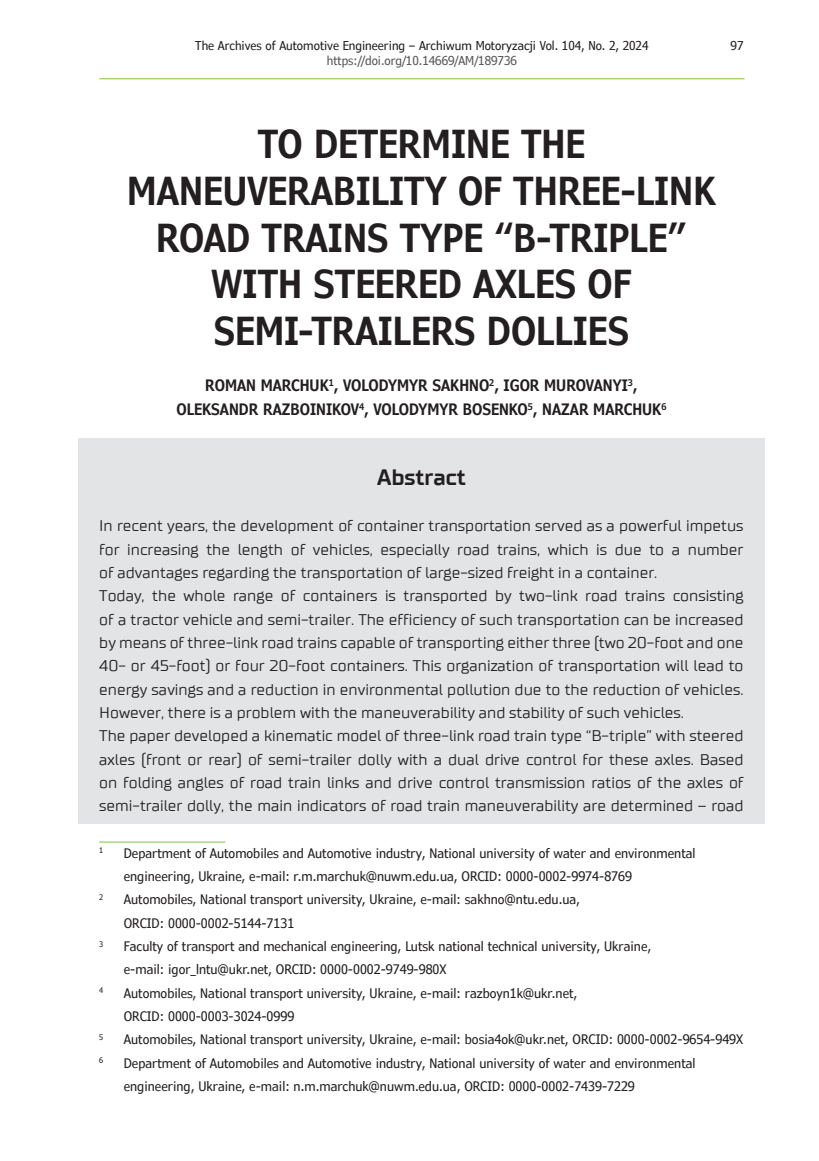
<style>
.page{position:relative;width:819px;height:1161px;background:#fff}
.page>*{position:absolute;margin:0;border:0;box-sizing:border-box;transform-origin:0 0}
.t1{font:600 condensed 38.5px/46.6px "Verdana Pro";color:#231f20;text-align:center}
.t2{font:700 22.75px "TT Supermolot";color:#231f20}
.t3{font:15.75px/23.3px "TT Supermolot";color:#231f20}
.t4{font:600 condensed 15.75px/23.3px "Verdana Pro";color:#231f20;text-align:center}
.t5{font:condensed 13.12px/23.3px "Verdana Pro";color:#231f20}
.t6{font:condensed 12.25px "Verdana Pro";color:#231f20}
.t7{font:condensed 12.25px "Verdana Pro";color:#57585a}
.t8{font:condensed 7.7px "Verdana Pro";color:#231f20}
</style>
<div class="page">
<hr style="left:99px;top:78px;width:645px;height:1px;background:#7fc241">
<div style="left:78px;top:438px;width:687px;height:385px;background:#e2e4e6"></div>
<hr style="left:99px;top:841px;width:126px;height:1px;background:#7fc241">
<p class="t6" style="left:195px;top:37px;width:454px">The Archives of Automotive Engineering – Archiwum Motoryzacji Vol. 104, No. 2, 2024</p>
<p class="t6" style="left:730px;top:37px;width:14px">97</p>
<p class="t7" style="left:327px;top:53px;width:191px">https://doi.org/10.14669/AM/189736</p>
<h1 class="t1" style="left:127px;top:121px;width:589px">TO DETERMINE THE<br>MANEUVERABILITY OF THREE-LINK<br>ROAD TRAINS TYPE “B-TRIPLE”<br>WITH STEERED AXLES OF<br>SEMI-TRAILERS DOLLIES</h1>
<p class="t4" style="left:176px;top:374px;width:491px">ROMAN MARCHUK<sup>1</sup>, VOLODYMYR SAKHNO<sup>2</sup>, IGOR MUROVANYI<sup>3</sup>,<br>OLEKSANDR RAZBOINIKOV<sup>4</sup>, VOLODYMYR BOSENKO<sup>5</sup>, NAZAR MARCHUK<sup>6</sup></p>
<h2 class="t2" style="left:377px;top:463px;width:90px">Abstract</h2>
<p class="t3" style="left:99px;top:514px;width:645px">In recent years, the development of container transportation served as a powerful impetus for increasing the length of vehicles, especially road trains, which is due to a number of advantages regarding the transportation of large-sized freight in a container.<br>Today, the whole range of containers is transported by two-link road trains consisting of a tractor vehicle and semi-trailer. The efficiency of such transportation can be increased by means of three-link road trains capable of transporting either three (two 20-foot and one 40- or 45-foot) or four 20-foot containers. This organization of transportation will lead to energy savings and a reduction in environmental pollution due to the reduction of vehicles.<br>However, there is a problem with the maneuverability and stability of such vehicles.<br>The paper developed a kinematic model of three-link road train type “B-triple” with steered axles (front or rear) of semi-trailer dolly with a dual drive control for these axles. Based on folding angles of road train links and drive control transmission ratios of the axles of semi-trailer dolly, the main indicators of road train maneuverability are determined – road</p>
<p class="t8" style="left:99px;top:846px;width:6px">1</p>
<p class="t5" style="left:124px;top:841px;width:573px">Department of Automobiles and Automotive industry, National university of water and environmental engineering, Ukraine, e-mail: r.m.marchuk@nuwm.edu.ua, ORCID: 0000-0002-9974-8769</p>
<p class="t8" style="left:99px;top:892px;width:6px">2</p>
<p class="t5" style="left:124px;top:888px;width:457px">Automobiles, National transport university, Ukraine, e-mail: sakhno@ntu.edu.ua,<br>ORCID: 0000-0002-5144-7131</p>
<p class="t8" style="left:99px;top:939px;width:6px">3</p>
<p class="t5" style="left:124px;top:935px;width:529px">Faculty of transport and mechanical engineering, Lutsk national technical university, Ukraine, e-mail: igor_lntu@ukr.net, ORCID: 0000-0002-9749-980X</p>
<p class="t8" style="left:99px;top:986px;width:6px">4</p>
<p class="t5" style="left:124px;top:981px;width:455px">Automobiles, National transport university, Ukraine, e-mail: razboyn1k@ukr.net,<br>ORCID: 0000-0003-3024-0999</p>
<p class="t8" style="left:99px;top:1032px;width:6px">5</p>
<p class="t5" style="left:124px;top:1028px;width:621px">Automobiles, National transport university, Ukraine, e-mail: bosia4ok@ukr.net, ORCID: 0000-0002-9654-949X</p>
<p class="t8" style="left:99px;top:1055px;width:6px">6</p>
<p class="t5" style="left:124px;top:1051px;width:573px">Department of Automobiles and Automotive industry, National university of water and environmental engineering, Ukraine, e-mail: n.m.marchuk@nuwm.edu.ua, ORCID: 0000-0002-7439-7229</p>
</div>
